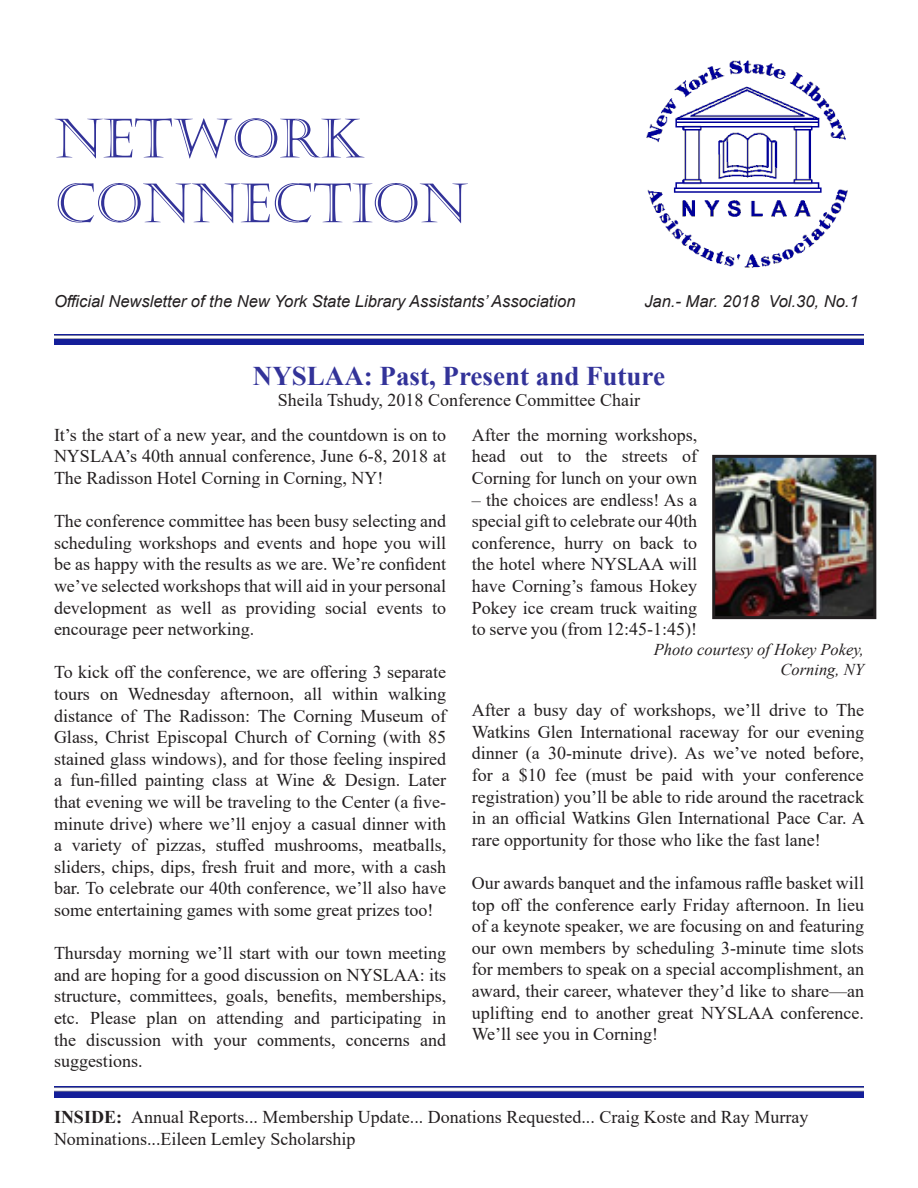
<style>
.page{position:relative;width:918px;height:1188px;background:#fff}
.page>*{position:absolute;margin:0;border:0;box-sizing:border-box;transform-origin:0 0}
.t1{font:54px "Castellar";color:#339}
.t2{font:700 27px "Times New Roman";color:#339}
.t3{font:18px/21.6px "Times New Roman";color:#231f20;text-align:justify}
.t4{font:italic 16.5px "Arial";color:#231f20}
.t5{font:italic 16.5px "Times New Roman";color:#231f20}
.s1{font-weight:700}
</style>
<div class="page">
<img style="left:54px;top:334px;width:809px;height:11px">
<img style="left:54px;top:1087px;width:809px;height:10px">
<img style="left:646px;top:60px;width:202px;height:208px">
<img style="left:716px;top:459px;width:156px;height:156px">
<div style="left:712px;top:455px;width:164px;height:164px;border:3px solid #231f20"></div>
<p class="t1" style="left:54px;top:108px;width:312px">NETWORK</p>
<p class="t1" style="left:54px;top:173px;width:416px">CONNECTION</p>
<p class="t4" style="left:54px;top:290px;width:523px">Official Newsletter of the New York State Library Assistants’ Association</p>
<p class="t4" style="left:644px;top:290px;width:216px">Jan.- Mar. 2018 Vol.30, No.1</p>
<p class="t2" style="left:253px;top:356px;width:414px">NYSLAA: Past, Present and Future</p>
<p class="t3" style="left:278px;top:389px;width:364px">Sheila Tshudy, 2018 Conference Committee Chair</p>
<p class="t3" style="left:54px;top:423px;width:394px">It’s the start of a new year, and the countdown is on to NYSLAA’s 40th annual conference, June 6-8, 2018 at The Radisson Hotel Corning in Corning, NY!</p>
<p class="t3" style="left:54px;top:510px;width:394px">The conference committee has been busy selecting and scheduling workshops and events and hope you will be as happy with the results as we are. We’re confident we’ve selected workshops that will aid in your personal development as well as providing social events to encourage peer networking.</p>
<p class="t3" style="left:54px;top:661px;width:394px">To kick off the conference, we are offering 3 separate tours on Wednesday afternoon, all within walking distance of The Radisson: The Corning Museum of Glass, Christ Episcopal Church of Corning (with 85 stained glass windows), and for those feeling inspired a fun-filled painting class at Wine &amp; Design. Later that evening we will be traveling to the Center (a five&shy;minute drive) where we’ll enjoy a casual dinner with a variety of pizzas, stuffed mushrooms, meatballs, sliders, chips, dips, fresh fruit and more, with a cash bar. To celebrate our 40th conference, we’ll also have some entertaining games with some great prizes too!</p>
<p class="t3" style="left:54px;top:942px;width:394px">Thursday morning we’ll start with our town meeting and are hoping for a good discussion on NYSLAA: its structure, committees, goals, benefits, memberships, etc. Please plan on attending and participating in the discussion with your comments, concerns and suggestions.</p>
<p class="t3" style="left:472px;top:423px;width:227px">After the morning workshops, head out to the streets of Corning for lunch on your own</p>
<p class="t3" style="left:472px;top:488px;width:227px">– the choices are endless! As a special gift to celebrate our 40th conference, hurry on back to the hotel where NYSLAA will have Corning’s famous Hokey Pokey ice cream truck waiting to serve you (from 12:45-1:45)!</p>
<p class="t5" style="left:654px;top:638px;width:212px">Photo courtesy of Hokey Pokey,</p>
<p class="t5" style="left:781px;top:658px;width:85px">Corning, NY</p>
<p class="t3" style="left:472px;top:699px;width:395px">After a busy day of workshops, we’ll drive to The Watkins Glen International raceway for our evening dinner (a 30-minute drive). As we’ve noted before, for a $10 fee (must be paid with your conference registration) you’ll be able to ride around the racetrack in an official Watkins Glen International Pace Car. A rare opportunity for those who like the fast lane!</p>
<p class="t3" style="left:472px;top:872px;width:394px">Our awards banquet and the infamous raffle basket will top off the conference early Friday afternoon. In lieu of a keynote speaker, we are focusing on and featuring our own members by scheduling 3-minute time slots for members to speak on a special accomplishment, an award, their career, whatever they’d like to share—an uplifting end to another great NYSLAA conference.<br>We’ll see you in Corning!</p>
<p class="t3" style="left:54px;top:1106px;width:756px"><span class="s1">INSIDE:</span> Annual Reports... Membership Update... Donations Requested... Craig Koste and Ray Murray<br>Nominations...Eileen Lemley Scholarship</p>
</div>
